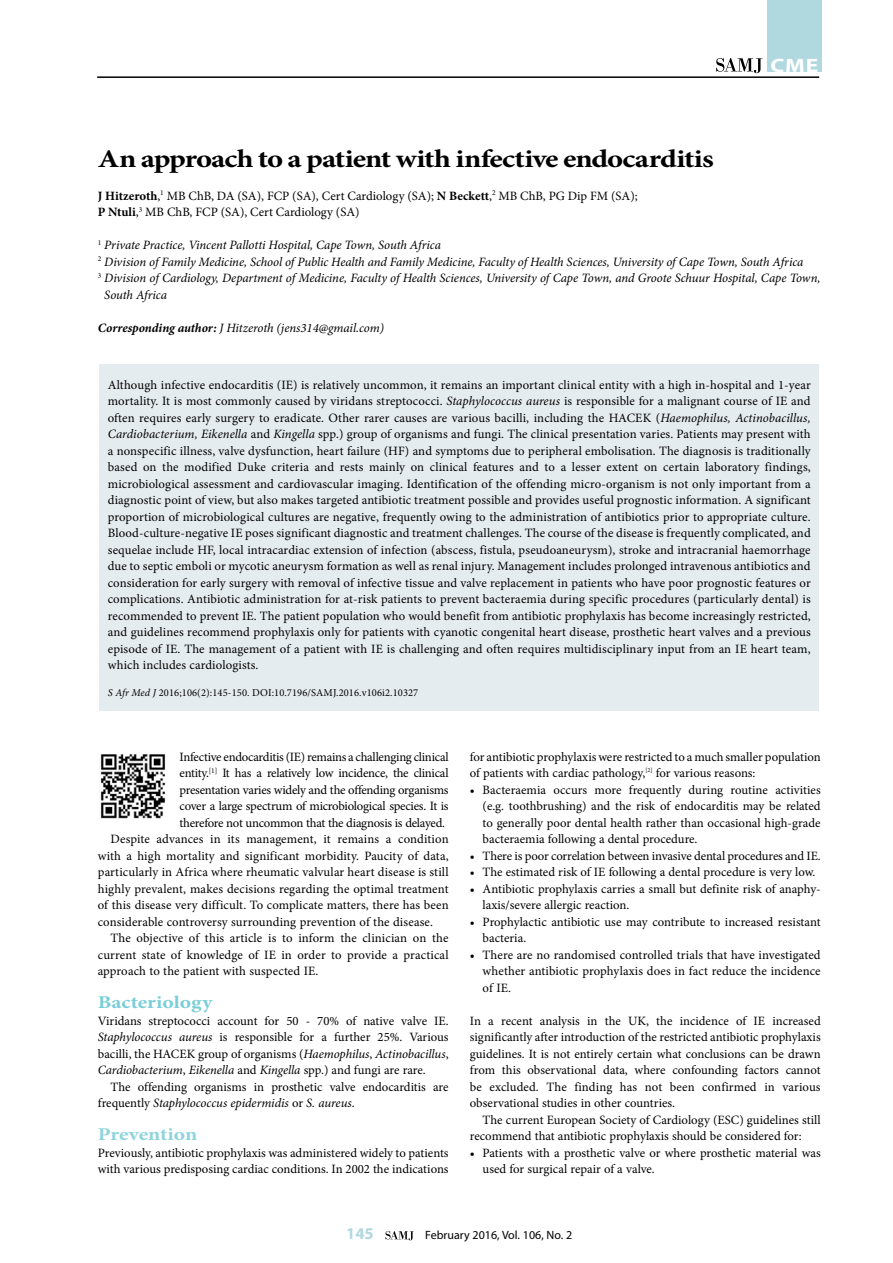
<style>
.page{position:relative;width:893px;height:1263px;background:#fff}
.page>*{position:absolute;margin:0;border:0;box-sizing:border-box;transform-origin:0 0}
.t1{font:700 25.5px "Minion Pro";letter-spacing:-.03em;color:#000;scale:1.2 1}
.t2{font:700 19.5px "Myriad Pro";color:#fff;scale:1.2 1}
.t3{font:700 18px "Minion Pro";color:#7aced7;scale:1.2 1}
.t4{font:700 18px "Minion Pro";letter-spacing:-.005em;color:#8ed4dc;scale:1.2 1}
.t5{font:700 16.5px "Myriad Pro";color:#afd8df}
.t6{font:12.75px/16.5px "Minion Pro";color:#000}
.t7{font:italic 12.75px "Minion Pro";letter-spacing:-.01em;color:#000}
.t8{font:12.75px "Minion Pro";letter-spacing:-.02em;color:#000}
.t9{font:12.75px "Minion Pro";letter-spacing:-.025em;color:#000}
.t10{font:12px "Myriad Pro";color:#000}
.t11{font:10.5px "Minion Pro";letter-spacing:.01em;color:#000}
.s1{font-weight:700}
.s2{font-style:italic}
</style>
<div class="page">
<hr style="left:97px;top:76px;width:722px;height:2px;background:#000">
<svg style="left:716px;top:58px;width:46px;height:15px"></svg>
<div style="left:767px;top:0;width:54px;height:72px;background:#afd8df"></div>
<svg style="left:385px;top:1231px;width:29px;height:9px"></svg>
<div style="left:99px;top:365px;width:720px;height:346px;background:#e5ecf0"></div>
<img style="left:100px;top:754px;width:66px;height:65px">
<h2 class="t2" style="left:771px;top:53px;width:41px">CME</h2>
<h1 class="t1" style="left:98px;top:140px;width:515px">An approach to a patient with infective endocarditis</h1>
<p class="t6" style="left:98px;top:187px;width:541px"><span class="s1">J Hitzeroth</span>,<sup>1</sup> MB ChB, DA (SA), FCP (SA), Cert Cardiology (SA); <span class="s1">N Beckett</span>,<sup>2</sup> MB ChB, PG Dip FM (SA);<br><span class="s1">P Ntuli</span>,<sup>3</sup> MB ChB, FCP (SA), Cert Cardiology (SA)</p>
<p class="t7" style="left:98px;top:236px;width:345px"><sup>1</sup> Private Practice, Vincent Pallotti Hospital, Cape Town, South Africa</p>
<p class="t7" style="left:98px;top:253px;width:707px"><sup>2</sup> Division of Family Medicine, School of Public Health and Family Medicine, Faculty of Health Sciences, University of Cape Town, South Africa</p>
<p class="t7" style="left:98px;top:269px;width:724px"><sup>3</sup> Division of Cardiology, Department of Medicine, Faculty of Health Sciences, University of Cape Town, and Groote Schuur Hospital, Cape Town,</p>
<p class="t7" style="left:104px;top:286px;width:64px">South Africa</p>
<p class="t7" style="left:98px;top:319px;width:288px"><span class="s1">Corresponding author:</span> J Hitzeroth (jens314@gmail.com)</p>
<p class="t6" style="left:108px;top:377px;width:704px;text-align:justify">Although infective endocarditis (IE) is relatively uncommon, it remains an important clinical entity with a high in-hospital and 1-year mortality. It is most commonly caused by viridans streptococci. <span class="s2">Staphylococcus aureus</span> is responsible for a malignant course of IE and often requires early surgery to eradicate. Other rarer causes are various bacilli, including the HACEK (<span class="s2">Haemophilus, Actinobacillus, Cardiobacterium, Eikenella</span> and <span class="s2">Kingella</span> spp.) group of organisms and fungi. The clinical presentation varies. Patients may present with a nonspecific illness, valve dysfunction, heart failure (HF) and symptoms due to peripheral embolisation. The diagnosis is traditionally based on the modified Duke criteria and rests mainly on clinical features and to a lesser extent on certain laboratory findings, microbiological assessment and cardiovascular imaging. Identification of the offending micro-organism is not only important from a diagnostic point of view, but also makes targeted antibiotic treatment possible and provides useful prognostic information. A significant proportion of microbiological cultures are negative, frequently owing to the administration of antibiotics prior to appropriate culture.<br>Blood-culture-negative IE poses significant diagnostic and treatment challenges. The course of the disease is frequently complicated, and sequelae include HF, local intracardiac extension of infection (abscess, fistula, pseudoaneurysm), stroke and intracranial haemorrhage due to septic emboli or mycotic aneurysm formation as well as renal injury. Management includes prolonged intravenous antibiotics and consideration for early surgery with removal of infective tissue and valve replacement in patients who have poor prognostic features or complications. Antibiotic administration for at-risk patients to prevent bacteraemia during specific procedures (particularly dental) is recommended to prevent IE. The patient population who would benefit from antibiotic prophylaxis has become increasingly restricted, and guidelines recommend prophylaxis only for patients with cyanotic congenital heart disease, prosthetic heart valves and a previous episode of IE. The management of a patient with IE is challenging and often requires multidisciplinary input from an IE heart team, which includes cardiologists.</p>
<p class="t11" style="left:108px;top:686px;width:312px"><span class="s2">S Afr Med J</span> 2016;106(2):145-150. DOI:10.7196/SAMJ.2016.v106i2.10327</p>
<p class="t8" style="left:180px;top:748px;width:271px">Infective endocarditis (IE) remains a challenging clinical</p>
<p class="t8" style="left:180px;top:764px;width:271px">entity.<sup>[1]</sup> It has a relatively low incidence, the clinical</p>
<p class="t8" style="left:180px;top:781px;width:271px">presentation varies widely and the offending organisms</p>
<p class="t8" style="left:180px;top:797px;width:271px">cover a large spectrum of microbiological species. It is</p>
<p class="t9" style="left:180px;top:814px;width:267px">therefore not uncommon that the diagnosis is delayed.</p>
<p class="t6" style="left:111px;top:831px;width:340px">Despite advances in its management, it remains a condition</p>
<p class="t6" style="left:98px;top:847px;width:352px">with a high mortality and significant morbidity. Paucity of data,</p>
<p class="t6" style="left:98px;top:864px;width:352px">particularly in Africa where rheumatic valvular heart disease is still</p>
<p class="t6" style="left:98px;top:880px;width:352px">highly prevalent, makes decisions regarding the optimal treatment</p>
<p class="t6" style="left:98px;top:897px;width:352px">of this disease very difficult. To complicate matters, there has been</p>
<p class="t6" style="left:98px;top:913px;width:337px">considerable controversy surrounding prevention of the disease.</p>
<p class="t6" style="left:111px;top:930px;width:340px">The objective of this article is to inform the clinician on the</p>
<p class="t6" style="left:98px;top:946px;width:352px">current state of knowledge of IE in order to provide a practical</p>
<p class="t6" style="left:98px;top:963px;width:222px">approach to the patient with suspected IE.</p>
<h3 class="t3" style="left:98px;top:990px;width:97px">Bacteriology</h3>
<p class="t6" style="left:98px;top:1012px;width:352px;text-align:justify">Viridans streptococci account for 50 - 70% of native valve IE.<br><span class="s2">Staphylococcus aureus</span> is responsible for a further 25%. Various bacilli, the HACEK group of organisms (<span class="s2">Haemophilus</span>, <span class="s2">Actinobacillus</span>, <span class="s2">Cardiobacterium</span>, <span class="s2">Eikenella</span> and <span class="s2">Kingella</span> spp.) and fungi are rare.</p>
<p class="t6" style="left:98px;top:1078px;width:352px;text-indent:13px">The offending organisms in prosthetic valve endocarditis are frequently <span class="s2">Staphylococcus epidermidis</span> or <span class="s2">S. aureus</span>.</p>
<h3 class="t4" style="left:98px;top:1122px;width:84px">Prevention</h3>
<p class="t6" style="left:98px;top:1144px;width:352px">Previously, antibiotic prophylaxis was administered widely to patients with various predisposing cardiac conditions. In 2002 the indications</p>
<p class="t6" style="left:470px;top:748px;width:352px">for antibiotic prophylaxis were restricted to a much smaller population of patients with cardiac pathology,<sup>[2]</sup> for various reasons:</p>
<p class="t6" style="left:483px;top:781px;width:340px;text-align:justify;text-indent:-13px">• Bacteraemia occurs more frequently during routine activities (e.g. toothbrushing) and the risk of endocarditis may be related to generally poor dental health rather than occasional high-grade bacteraemia following a dental procedure.</p>
<p class="t6" style="left:470px;top:847px;width:352px">• There is poor correlation between invasive dental procedures and IE.</p>
<p class="t6" style="left:470px;top:864px;width:347px">• The estimated risk of IE following a dental procedure is very low.</p>
<p class="t6" style="left:483px;top:880px;width:338px;text-indent:-13px">• Antibiotic prophylaxis carries a small but definite risk of anaphy&shy;laxis/severe allergic reaction.</p>
<p class="t6" style="left:483px;top:913px;width:340px;text-indent:-13px">• Prophylactic antibiotic use may contribute to increased resistant bacteria.</p>
<p class="t6" style="left:483px;top:946px;width:340px;text-align:justify;text-indent:-13px">• There are no randomised controlled trials that have investigated whether antibiotic prophylaxis does in fact reduce the incidence of IE.</p>
<p class="t6" style="left:470px;top:1012px;width:352px;text-align:justify">In a recent analysis in the UK, the incidence of IE increased significantly after introduction of the restricted antibiotic prophylaxis guidelines. It is not entirely certain what conclusions can be drawn from this observational data, where confounding factors cannot be excluded. The finding has not been confirmed in various observational studies in other countries.</p>
<p class="t6" style="left:470px;top:1111px;width:352px;text-indent:13px">The current European Society of Cardiology (ESC) guidelines still recommend that antibiotic prophylaxis should be considered for:</p>
<p class="t6" style="left:483px;top:1144px;width:340px;text-indent:-13px">• Patients with a prosthetic valve or where prosthetic material was used for surgical repair of a valve.</p>
<p class="t5" style="left:346px;top:1223px;width:29px">145</p>
<p class="t10" style="left:425px;top:1228px;width:149px">February 2016, Vol. 106, No. 2</p>
</div>
